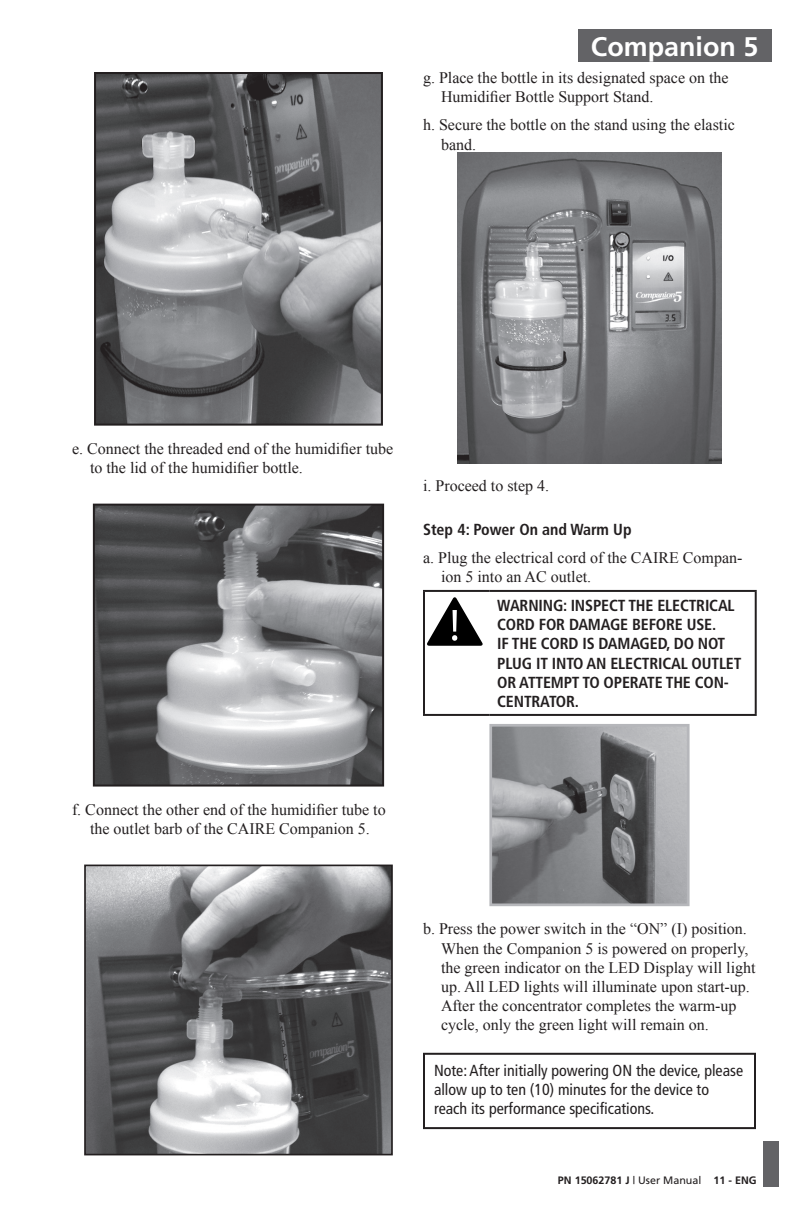
<style>
.page{position:relative;width:792px;height:1224px;background:#fff}
.page>*{position:absolute;margin:0;border:0;box-sizing:border-box;transform-origin:0 0}
.t1{font:700 27px "Frutiger";color:#fff}
.t2{font:16px/19.2px "Times New Roman";color:#231f20}
.t3{font:700 condensed 16px/19.2px "Frutiger";letter-spacing:-.01em;color:#231f20}
.t4{font:condensed 16px/19.2px "Frutiger";color:#231f20}
.t5{font:700 10.8px "Frutiger";color:#231f20}
.s1{font-weight:400}
</style>
<div class="page">
<div style="left:578px;top:29px;width:194px;height:33px;background:#636366"></div>
<div style="left:763px;top:1141px;width:15px;height:45px;background:#636366"></div>
<img style="left:97px;top:75px;width:283px;height:348px">
<div style="left:94px;top:72px;width:289px;height:354px;border:2px solid #231f20"></div>
<img style="left:96px;top:507px;width:285px;height:277px">
<div style="left:93px;top:504px;width:291px;height:283px;border:2px solid #231f20"></div>
<img style="left:87px;top:868px;width:303px;height:284px">
<div style="left:84px;top:865px;width:309px;height:290px;border:2px solid #231f20"></div>
<img style="left:457px;top:152px;width:265px;height:311px">
<hr style="left:423px;top:590px;width:66px;height:2px;background:#231f20">
<hr style="left:423px;top:592px;width:2px;height:122px;background:#231f20">
<hr style="left:489px;top:590px;width:268px;height:2px;background:#231f20">
<hr style="left:755px;top:592px;width:2px;height:122px;background:#231f20">
<hr style="left:423px;top:714px;width:66px;height:2px;background:#231f20">
<hr style="left:489px;top:714px;width:268px;height:2px;background:#231f20">
<svg style="left:427px;top:597px;width:56px;height:49px"></svg>
<img style="left:493px;top:728px;width:193px;height:174px">
<div style="left:489px;top:724px;width:201px;height:182px;border:3px solid #b6b7bb"></div>
<div style="left:423px;top:1053px;width:333px;height:76px;border:2px solid #231f20"></div>
<h1 class="t1" style="left:591px;top:31px;width:169px">Companion 5</h1>
<p class="t2" style="left:441px;top:68px;width:289px;text-indent:-18px">g. Place the bottle in its designated space on the<br>Humidifier Bottle Support Stand.</p>
<p class="t2" style="left:441px;top:115px;width:295px;text-indent:-18px">h. Secure the bottle on the stand using the elastic band.</p>
<p class="t2" style="left:90px;top:439px;width:305px;text-indent:-18px">e. Connect the threaded end of the humidifier tube to the lid of the humidifier bottle.</p>
<p class="t2" style="left:423px;top:476px;width:128px">i. Proceed to step 4.</p>
<p class="t3" style="left:423px;top:519px;width:210px">Step 4: Power On and Warm Up</p>
<p class="t2" style="left:441px;top:548px;width:303px;text-indent:-18px">a. Plug the electrical cord of the CAIRE Compan&shy;ion 5 into an AC outlet.</p>
<p class="t3" style="left:497px;top:596px;width:246px">WARNING: INSPECT THE ELECTRICAL<br>CORD FOR DAMAGE BEFORE USE.<br>IF THE CORD IS DAMAGED, DO NOT<br>PLUG IT INTO AN ELECTRICAL OUTLET<br>OR ATTEMPT TO OPERATE THE CON-<br>CENTRATOR.</p>
<p class="t2" style="left:72px;top:800px;width:315px;text-align:center">f. Connect the other end of the humidifier tube to the outlet barb of the CAIRE Companion 5.</p>
<p class="t2" style="left:441px;top:919px;width:316px;text-indent:-18px">b. Press the power switch in the “ON” (I) position.<br>When the Companion 5 is powered on properly, the green indicator on the LED Display will light up. All LED lights will illuminate upon start-up.<br>After the concentrator completes the warm-up cycle, only the green light will remain on.</p>
<p class="t4" style="left:434px;top:1061px;width:311px">Note: After initially powering ON the device, please allow up to ten (10) minutes for the device to reach its performance specifications.</p>
<p class="t5" style="left:558px;top:1174px;width:200px">PN 15062781 J <span class="s1">| User Manual</span> 11 - ENG</p>
</div>
